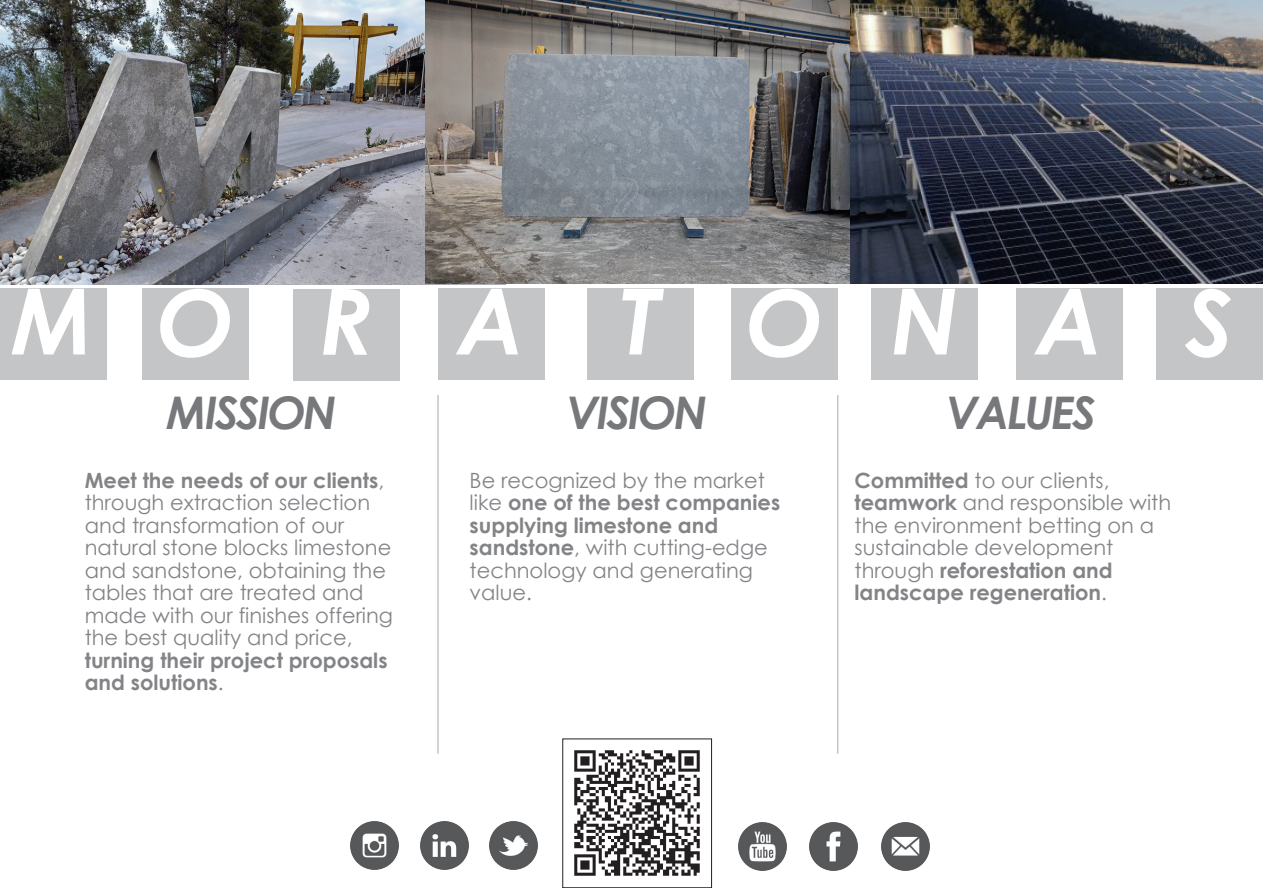
<style>
.page{position:relative;width:1263px;height:893px;background:#fff}
.page>*{position:absolute;margin:0;border:0;box-sizing:border-box;transform-origin:0 0}
.t1{font:italic 700 91.5px "Century Gothic";letter-spacing:.905em;color:#fff}
.t2{font:italic 700 45px "Century Gothic";letter-spacing:-.05em;color:#76787b}
.t3{font:21px/22.5px "Century Gothic";color:#828487}
.t4{font:700 21px/22.5px "Century Gothic";color:#828487}
.s1{font-weight:700}
.s2{font-weight:400}
</style>
<div class="page">
<img style="left:0;top:0;width:505px;height:284px">
<img style="left:426px;top:0;width:837px;height:283px">
<img style="left:351px;top:821px;width:48px;height:48px">
<img style="left:421px;top:821px;width:48px;height:48px">
<img style="left:489px;top:821px;width:48px;height:48px">
<img style="left:738px;top:823px;width:48px;height:48px">
<img style="left:809px;top:823px;width:48px;height:48px">
<img style="left:881px;top:823px;width:48px;height:48px">
<div style="left:0;top:289px;width:106px;height:91px;background:#c4c5c7"></div>
<div style="left:142px;top:289px;width:107px;height:91px;background:#c4c5c7"></div>
<div style="left:293px;top:289px;width:106px;height:91px;background:#c4c5c7"></div>
<div style="left:438px;top:289px;width:106px;height:91px;background:#c4c5c7"></div>
<div style="left:587px;top:289px;width:106px;height:91px;background:#c4c5c7"></div>
<div style="left:731px;top:289px;width:107px;height:91px;background:#c4c5c7"></div>
<div style="left:872px;top:289px;width:106px;height:91px;background:#c4c5c7"></div>
<div style="left:1016px;top:289px;width:107px;height:91px;background:#c4c5c7"></div>
<div style="left:1157px;top:289px;width:106px;height:91px;background:#c4c5c7"></div>
<img style="left:574px;top:750px;width:126px;height:126px">
<hr style="left:437px;top:395px;width:2px;height:359px;background:#c4c5c7">
<hr style="left:837px;top:395px;width:1px;height:359px;background:#c4c5c7">
<h1 class="t1" style="left:12px;top:262px;width:1223px">MORA TONAS</h1>
<h2 class="t2" style="left:166px;top:384px;width:172px">MISSION</h2>
<h2 class="t2" style="left:567px;top:384px;width:141px">VISION</h2>
<h2 class="t2" style="left:947px;top:384px;width:150px">VALUES</h2>
<p class="t3" style="left:85px;top:468px;width:310px"><span class="s1">Meet the needs of our clients</span>, through extraction selection and transformation of our natural stone blocks limestone and sandstone, obtaining the tables that are treated and made with our finishes offering the best quality and price,</p>
<p class="t4" style="left:85px;top:648px;width:304px">turning their project proposals and solutions<span class="s2">.</span></p>
<p class="t3" style="left:470px;top:468px;width:312px">Be recognized by the market like <span class="s1">one of the best companies supplying limestone and sandstone</span>, with cutting-edge technology and generating value.</p>
<p class="t3" style="left:854px;top:468px;width:318px"><span class="s1">Committed</span> to our clients, <span class="s1">teamwork</span> and responsible with the environment betting on a sustainable development through <span class="s1">reforestation and landscape regeneration</span>.</p>
</div>
